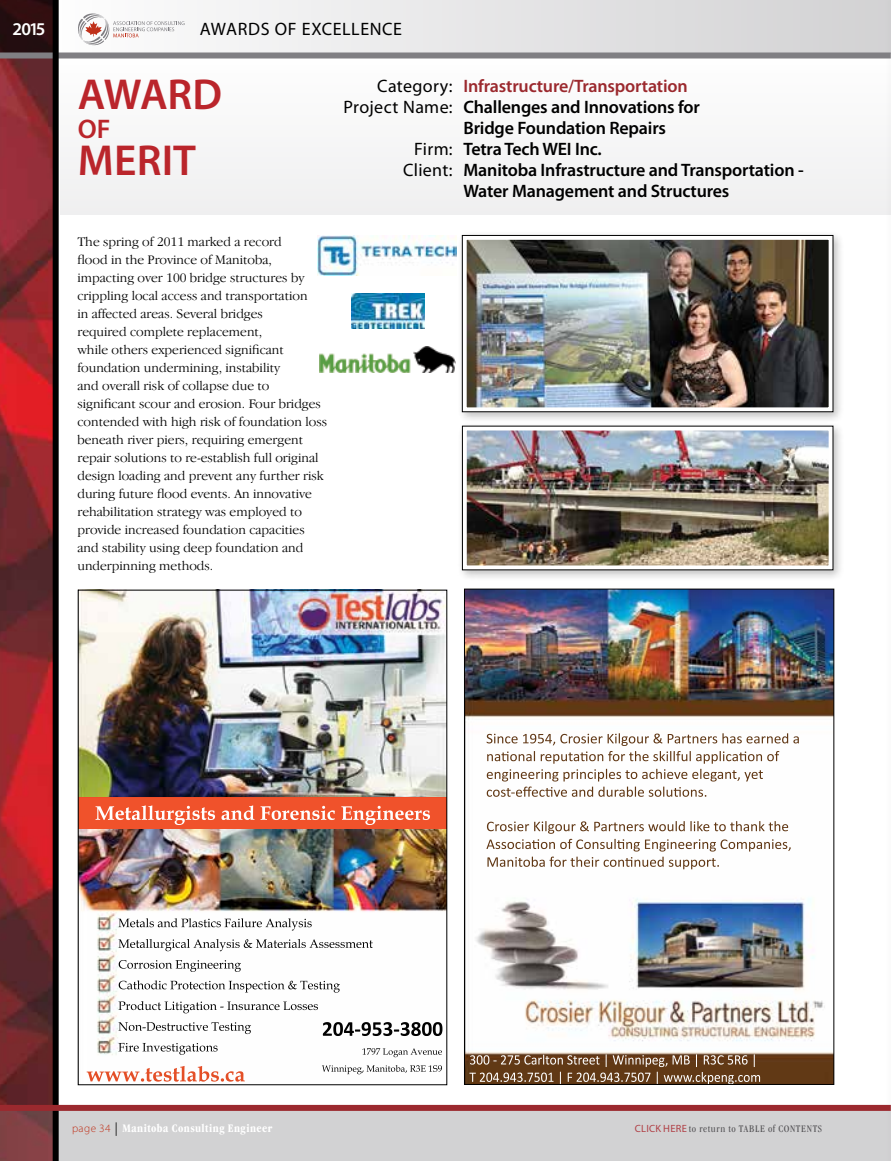
<style>
.page{position:relative;width:891px;height:1161px;background:#fff}
.page>*{position:absolute;margin:0;border:0;box-sizing:border-box;transform-origin:0 0}
.t1{font:600 43.5px "Myriad Pro";color:#ba252b}
.t2{font:600 27px "Myriad Pro";color:#ba252b}
.t3{font:600 18px "Myriad Pro";letter-spacing:-.01em;color:#000}
.t4{font:600 18px "Myriad Pro";letter-spacing:-.01em;color:#9b292e}
.t5{font:18px "Myriad Pro";letter-spacing:.03em;color:#000}
.t6{font:600 18px "Myriad Pro";color:#fff}
.t7{font:300 13.5px/18px "Garamond IT Cby BT";color:#000}
.t8{font:700 condensed 12px "Garamond IT Cby BT";letter-spacing:.035em;color:#fff}
.t9{font:condensed 10.5px "Garamond IT Cby BT";letter-spacing:.055em;color:#414042}
.s1{font-weight:400;color:#000}
.s2{font-weight:400}
.s3{font-family:"Myriad Pro";font-weight:300;font-stretch:normal;font-size:11.25px;color:#c0311a}
.s4{font-family:"Helvetica Neue";font-weight:300;font-stretch:normal;font-size:13.5px;color:#000}
.s5{font-family:"Myriad Pro";font-stretch:normal;color:#ca2027}
</style>
<div class="page">
<div style="left:61px;top:59px;width:830px;height:156px;background:#f6f6f7"></div>
<div style="left:457px;top:230px;width:388px;height:193px;background:#000;opacity:.25"></div>
<svg style="left:460px;top:233px;width:375px;height:181px"></svg>
<img style="left:462px;top:235px;width:371px;height:177px">
<div style="left:457px;top:421px;width:388px;height:161px;background:#000;opacity:.25"></div>
<svg style="left:460px;top:424px;width:375px;height:148px"></svg>
<img style="left:462px;top:426px;width:371px;height:144px">
<img style="left:320px;top:346px;width:136px;height:27px">
<img style="left:351px;top:293px;width:73px;height:36px">
<img style="left:318px;top:235px;width:139px;height:41px">
<img style="left:80px;top:592px;width:365px;height:490px">
<img style="left:80px;top:798px;width:365px;height:30px">
<img style="left:464px;top:589px;width:370px;height:496px">
<div style="left:882px;top:0;width:9px;height:1161px;background:#fdfdfd"></div>
<img style="left:0;top:58px;width:53px;height:1047px">
<div style="left:0;top:1105px;width:891px;height:56px;background:#d2d2d3"></div>
<div style="left:55px;top:0;width:836px;height:54px;background:linear-gradient(to right,#fdfdfd,#d2d1d3)"></div>
<div style="left:0;top:0;width:55px;height:57px;background:linear-gradient(to right,#260e10,#2d0e0f)"></div>
<div style="left:0;top:52px;width:891px;height:6px;background:#807f83"></div>
<div style="left:53px;top:0;width:6px;height:1161px;background:#000"></div>
<div style="left:0;top:1105px;width:891px;height:6px;background:#9b292e"></div>
<svg style="left:77px;top:12px;width:107px;height:35px"></svg>
<h3 class="t6" style="left:13px;top:18px;width:34px">2015</h3>
<h3 class="t5" style="left:200px;top:18px;width:204px">AWARDS OF EXCELLENCE</h3>
<h1 class="t1" style="left:78px;top:67px;width:146px">AWARD</h1>
<h2 class="t2" style="left:78px;top:112px;width:34px">OF</h2>
<h1 class="t1" style="left:78px;top:133px;width:120px">MERIT</h1>
<p class="t7" style="left:77px;top:232px;width:251px">The spring of 2011 marked a record<br>flood in the Province of Manitoba, impacting over 100 bridge structures by crippling local access and transportation<br>in affected areas. Several bridges<br>required complete replacement,<br>while others experienced significant foundation undermining, instability<br>and overall risk of collapse due to significant scour and erosion. Four bridges contended with high risk of foundation loss beneath river piers, requiring emergent repair solutions to re-establish full original design loading and prevent any further risk during future flood events. An innovative rehabilitation strategy was employed to provide increased foundation capacities and stability using deep foundation and underpinning methods.</p>
<h3 class="t4" style="left:377px;top:75px;width:312px"><span class="s1">Category:</span> Infrastructure/Transportation</h3>
<h3 class="t3" style="left:344px;top:96px;width:358px"><span class="s2">Project Name:</span> Challenges and Innovations for</h3>
<h3 class="t3" style="left:464px;top:117px;width:204px">Bridge Foundation Repairs</h3>
<h3 class="t3" style="left:414px;top:138px;width:189px"><span class="s2">Firm:</span> Tetra Tech WEI Inc.</h3>
<h3 class="t3" style="left:403px;top:159px;width:402px"><span class="s2">Client:</span> Manitoba Infrastructure and Transportation -</h3>
<h3 class="t3" style="left:463px;top:180px;width:267px">Water Management and Structures</h3>
<p class="t8" style="left:72px;top:1121px;width:202px"><span class="s3">page 34</span> <span class="s4">|</span> Manitoba Consulting Engineer</p>
<p class="t9" style="left:635px;top:1123px;width:189px"><span class="s5">CLICK HERE</span> to return to TABLE of CONTENTS</p>
</div>
